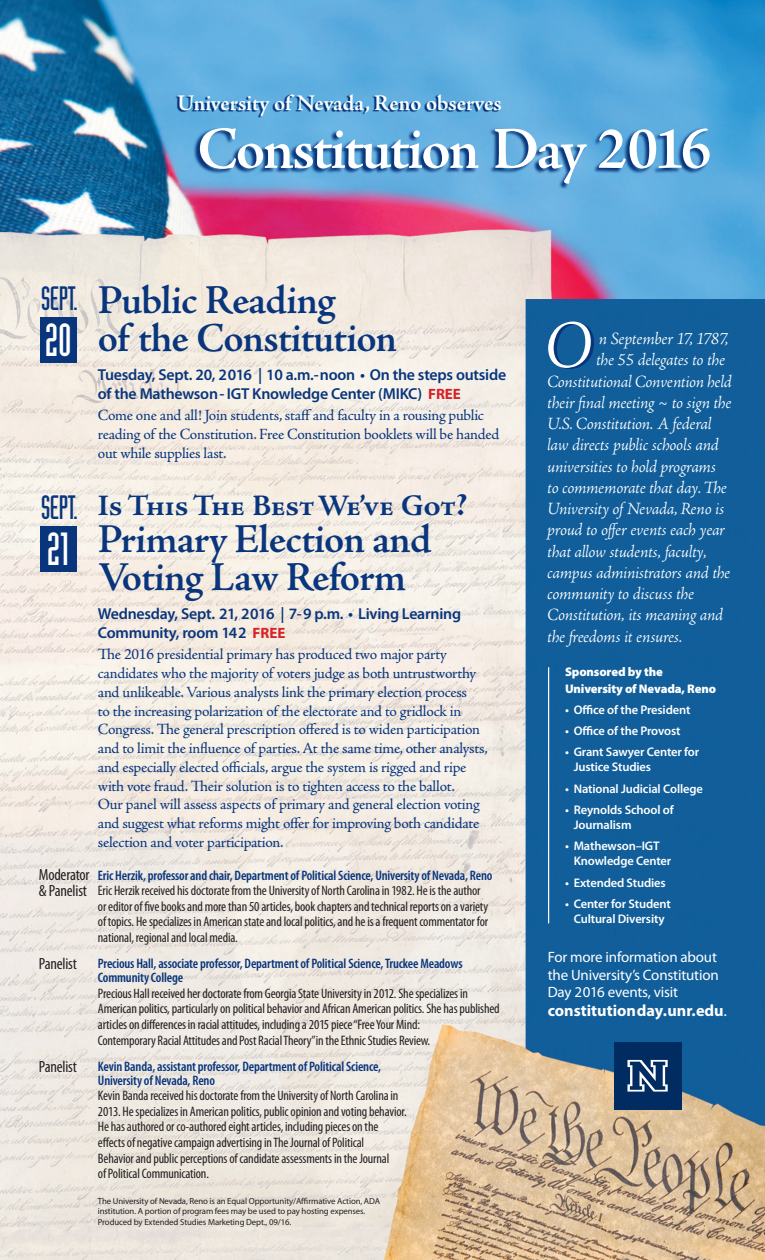
<style>
.page{position:relative;width:765px;height:1260px;background:#fff}
.page>*{position:absolute;margin:0;border:0;box-sizing:border-box;transform-origin:0 0}
.t1{font:italic 300 68.75px "Adobe Jenson Pro";color:#fff}
.t2{font:600 60px "Adobe Jenson Pro";letter-spacing:-.035em;color:#fff}
.t3{font:45.5px "Industria Solid A";color:#fff}
.Events{font:600 41.25px/37.5px "Adobe Jenson Pro";letter-spacing:-.02em;color:#08357c}
.t4{font:33.12px "Industria Solid A";letter-spacing:-.01em;color:#08357c}
.Events-2{font:700 30px "Adobe Jenson Pro";letter-spacing:-.015em;color:#08357c}
.t5{font:600 22.5px "Adobe Jenson Pro";letter-spacing:-.005em;color:#fff}
.t6{font:italic 300 17.5px/21.2px "Adobe Jenson Pro";letter-spacing:-.02em;color:#fff}
.Panelist_Copy{font:condensed 16.25px/15.6px "Myriad Pro";letter-spacing:-.01em;color:#231f20}
.Side_Bar_Myriad_Pro{font:700 16.25px "Myriad Pro";color:#fff}
.Dates{font:600 15.88px/19px "Myriad Pro";letter-spacing:-.015em;color:#08357c}
.Description{font:15.62px/18.8px "Adobe Jenson Pro";letter-spacing:-.02em;color:#08357c}
.Side_Bar_Myriad_Pro-2{font:15px/17.5px "Myriad Pro";letter-spacing:-.01em;color:#fff;text-align:justify}
.Panelist_Copy-2{font:condensed 13.75px/15.6px "Myriad Pro";letter-spacing:-.01em;color:#231f20}
.Panelist_Copy-3{font:600 condensed 13.75px/13.8px "Myriad Pro";letter-spacing:-.01em;color:#08357c}
.Side_Bar_Myriad_Pro-3{font:600 12.5px/15px "Myriad Pro";letter-spacing:-.01em;color:#fff}
.Side_Bar_Myriad_Pro-4{font:900 12.5px/16.2px "Myriad Pro";letter-spacing:-.01em;color:#fff}
.t7{font:8.75px/10.5px "Myriad Pro";letter-spacing:-.01em;color:#231f20}
.s1{font-weight:700;font-size:15px;color:#d62229}
.s2{font-family:"Goudy";font-weight:800}
.s3{font-weight:600;font-size:12.5px}
</style>
<div class="page">
<img style="left:0;top:1px;width:765px;height:1259px">
<svg style="left:193px;top:128px;width:516px;height:61px;background:#5197cc"></svg>
<svg style="left:175px;top:95px;width:324px;height:23px;background:#5098cd"></svg>
<hr style="left:548px;top:667px;width:1px;height:256px;background:#fff">
<div style="left:614px;top:1042px;width:67px;height:67px;background:#002c62"></div>
<svg style="left:627px;top:1060px;width:41px;height:32px"></svg>
<div style="left:40px;top:526px;width:36px;height:45px;background:#08357c"></div>
<div style="left:40px;top:317px;width:36px;height:45px;background:#08357c"></div>
<p class="t5" style="left:178px;top:90px;width:326px">University of Nevada, Reno observes</p>
<p class="t2" style="left:198px;top:115px;width:516px">Constitution Day 2016</p>
<p class="t4" style="left:41px;top:280px;width:39px">SEPT.</p>
<p class="t3" style="left:45px;top:315px;width:28px">20</p>
<p class="t4" style="left:41px;top:489px;width:39px">SEPT.</p>
<p class="t3" style="left:47px;top:524px;width:24px">21</p>
<p class="Panelist_Copy" style="left:39px;top:867px;width:52px">Moderator &amp; Panelist</p>
<p class="Panelist_Copy" style="left:39px;top:956px;width:40px">Panelist</p>
<p class="Panelist_Copy" style="left:39px;top:1059px;width:40px">Panelist</p>
<p class="Events" style="left:98px;top:282px;width:301px">Public Reading<br>of the Constitution</p>
<p class="Dates" style="left:98px;top:365px;width:410px">Tuesday, Sept. 20, 2016 | 10 a.m.-noon • On the steps outside of the Mathewson-IGT Knowledge Center (MIKC) <span class="s1">FREE</span></p>
<p class="Description" style="left:98px;top:406px;width:403px">Come one and all! Join students, staff and faculty in a rousing public reading of the Constitution. Free Constitution booklets will be handed out while supplies last.</p>
<p class="Events-2" style="left:98px;top:488px;width:371px">Is This The Best We’ve Got<span class="s2">?</span></p>
<p class="Events" style="left:98px;top:521px;width:335px">Primary Election and<br>Voting Law Reform</p>
<p class="Dates" style="left:98px;top:604px;width:365px">Wednesday, Sept. 21, 2016 | 7-9 p.m. • Living Learning<br>Community, room 142 <span class="s1">FREE</span></p>
<p class="Description" style="left:98px;top:645px;width:391px">The 2016 presidential primary has produced two major party candidates who the majority of voters judge as both untrustworthy and unlikeable. Various analysts link the primary election process<br>to the increasing polarization of the electorate and to gridlock in Congress. The general prescription offered is to widen participation and to limit the influence of parties. At the same time, other analysts, and especially elected officials, argue the system is rigged and ripe with vote fraud. Their solution is to tighten access to the ballot.<br>Our panel will assess aspects of primary and general election voting and suggest what reforms might offer for improving both candidate selection and voter participation.</p>
<p class="Panelist_Copy-3" style="left:98px;top:868px;width:396px">Eric Herzik, professor and chair, Department of Political Science, University of Nevada, Reno</p>
<p class="Panelist_Copy-2" style="left:98px;top:883px;width:392px">Eric Herzik received his doctorate from the University of North Carolina in 1982. He is the author or editor of five books and more than 50 articles, book chapters and technical reports on a variety of topics. He specializes in American state and local politics, and he is a frequent commentator for national, regional and local media.</p>
<p class="Panelist_Copy-3" style="left:98px;top:957px;width:366px">Precious Hall, associate professor, Department of Political Science, Truckee Meadows<br>Community College</p>
<p class="Panelist_Copy-2" style="left:98px;top:986px;width:403px">Precious Hall received her doctorate from Georgia State University in 2012. She specializes in American politics, particularly on political behavior and African American politics. She has published articles on differences in racial attitudes, including a 2015 piece “Free Your Mind:<br>Contemporary Racial Attitudes and Post Racial Theory” in the Ethnic Studies Review.</p>
<p class="Panelist_Copy-3" style="left:98px;top:1060px;width:285px">Kevin Banda, assistant professor, Department of Political Science,<br>University of Nevada, Reno</p>
<p class="Panelist_Copy-2" style="left:98px;top:1088px;width:310px">Kevin Banda received his doctorate from the University of North Carolina in 2013. He specializes in American politics, public opinion and voting behavior.<br>He has authored or co-authored eight articles, including pieces on the effects of negative campaign advertising in The Journal of Political<br>Behavior and public perceptions of candidate assessments in the Journal<br>of Political Communication.</p>
<p class="t7" style="left:98px;top:1196px;width:284px">The University of Nevada, Reno is an Equal Opportunity/Affirmative Action, ADA institution. A portion of program fees may be used to pay hosting expenses.<br>Produced by Extended Studies Marketing Dept., 09/16.</p>
<p class="t1" style="left:544px;top:306px;width:50px">O</p>
<p class="t6" style="left:599px;top:329px;width:131px">n September 17, 1787,</p>
<p class="t6" style="left:547px;top:350px;width:186px;text-indent:49px">the 55 delegates to the<br>Constitutional Convention held their final meeting ~ to sign the<br>U.S. Constitution. A federal law directs public schools and universities to hold programs to commemorate that day. The<br>University of Nevada, Reno is proud to offer events each year that allow students, faculty, campus administrators and the community to discuss the<br>Constitution, its meaning and the freedoms it ensures.</p>
<p class="Side_Bar_Myriad_Pro-4" style="left:565px;top:664px;width:153px">Sponsored by the<br>University of Nevada, Reno</p>
<p class="Side_Bar_Myriad_Pro-3" style="left:565px;top:702px;width:127px">• Office of the President</p>
<p class="Side_Bar_Myriad_Pro-3" style="left:565px;top:724px;width:117px">• Office of the Provost</p>
<p class="Side_Bar_Myriad_Pro-3" style="left:574px;top:745px;width:127px;text-indent:-9px">• Grant Sawyer Center for<br>Justice Studies</p>
<p class="Side_Bar_Myriad_Pro-3" style="left:565px;top:781px;width:139px">• National Judicial College</p>
<p class="Side_Bar_Myriad_Pro-3" style="left:574px;top:803px;width:101px;text-indent:-9px">• Reynolds School of<br>Journalism</p>
<p class="Side_Bar_Myriad_Pro-3" style="left:574px;top:839px;width:99px;text-indent:-9px">• Mathewson–IGT<br>Knowledge Center</p>
<p class="Side_Bar_Myriad_Pro-3" style="left:565px;top:875px;width:102px">• Extended Studies</p>
<p class="Side_Bar_Myriad_Pro-3" style="left:565px;top:896px;width:107px;text-align:center">• Center for Student<br>Cultural Diversity</p>
<p class="Side_Bar_Myriad_Pro-2" style="left:548px;top:949px;width:172px">For more information about the University’s Constitution Day 2016 events, visit</p>
<p class="Side_Bar_Myriad_Pro" style="left:548px;top:1001px;width:180px">constitutionday.unr.edu<span class="s3">.</span></p>
</div>
